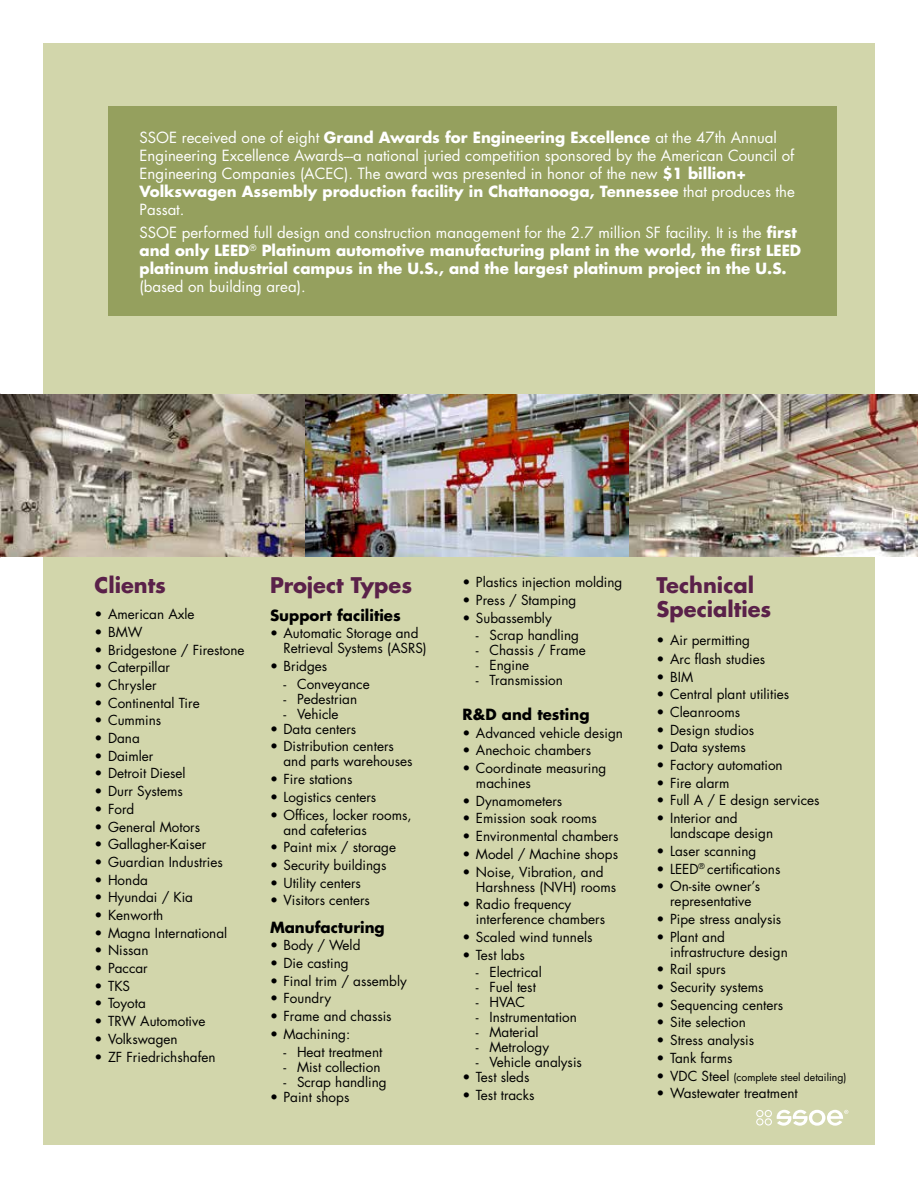
<style>
.page{position:relative;width:918px;height:1188px;background:#fff}
.page>*{position:absolute;margin:0;border:0;box-sizing:border-box;transform-origin:0 0}
.t1{font:700 21px/24px "Futura Std";color:#5a2149}
.t2{font:15px/18px "Futura Std";color:#fff}
.t3{font:700 15px/18px "Futura Std";color:#fff}
.t4{font:700 15px "Futura Std";color:#000}
.t5{font:13.5px/15px "Futura Std";color:#000}
.t6{font:10.5px "Futura Std";color:#000}
.s1{font-weight:700}
.s2{font-weight:400}
.s3{font-size:13.5px}
</style>
<div class="page">
<div style="left:43px;top:43px;width:832px;height:1102px;background:#d2d6ab"></div>
<img style="left:305px;top:394px;width:613px;height:162px">
<svg style="left:0;top:394px;width:305px;height:162px;background:#9a9285"></svg>
<svg style="left:756px;top:1110px;width:92px;height:16px"></svg>
<div style="left:108px;top:106px;width:729px;height:210px;background:#95a05e"></div>
<p class="t2" style="left:140px;top:129px;width:657px">SSOE received one of eight <span class="s1">Grand Awards for Engineering Excellence</span> at the 47th Annual Engineering Excellence Awards---a national juried competition sponsored by the American Council of Engineering Companies (ACEC). The award was presented in honor of the new <span class="s1">$1 billion+ Volkswagen Assembly production facility in Chattanooga, Tennessee</span> that produces the Passat.</p>
<p class="t3" style="left:140px;top:223px;width:663px"><span class="s2">SSOE performed full design and construction management for the 2.7 million SF facility. It is the</span> first and only LEED<sup>®</sup> Platinum automotive manufacturing plant in the world, the first LEED platinum industrial campus in the U.S., and the largest platinum project in the U.S.</p>
<p class="t2" style="left:140px;top:278px;width:168px">(based on building area).</p>
<h1 class="t1" style="left:94px;top:573px;width:73px">Clients</h1>
<p class="t5" style="left:94px;top:607px;width:102px">• American Axle</p>
<p class="t5" style="left:94px;top:625px;width:49px">• BMW</p>
<p class="t5" style="left:94px;top:642px;width:152px">• Bridgestone / Firestone</p>
<p class="t5" style="left:94px;top:660px;width:77px">• Caterpillar</p>
<p class="t5" style="left:94px;top:678px;width:64px">• Chrysler</p>
<p class="t5" style="left:94px;top:695px;width:107px">• Continental Tire</p>
<p class="t5" style="left:94px;top:713px;width:68px">• Cummins</p>
<p class="t5" style="left:94px;top:731px;width:47px">• Dana</p>
<p class="t5" style="left:94px;top:748px;width:60px">• Daimler</p>
<p class="t5" style="left:94px;top:766px;width:93px">• Detroit Diesel</p>
<p class="t5" style="left:94px;top:784px;width:90px">• Durr Systems</p>
<p class="t5" style="left:94px;top:801px;width:41px">• Ford</p>
<p class="t5" style="left:94px;top:819px;width:107px">• General Motors</p>
<p class="t5" style="left:94px;top:837px;width:113px">• Gallagher-Kaiser</p>
<p class="t5" style="left:94px;top:855px;width:130px">• Guardian Industries</p>
<p class="t5" style="left:94px;top:872px;width:55px">• Honda</p>
<p class="t5" style="left:94px;top:890px;width:100px">• Hyundai / Kia</p>
<p class="t5" style="left:94px;top:908px;width:70px">• Kenworth</p>
<p class="t5" style="left:94px;top:925px;width:134px">• Magna International</p>
<p class="t5" style="left:94px;top:943px;width:55px">• Nissan</p>
<p class="t5" style="left:94px;top:961px;width:55px">• Paccar</p>
<p class="t5" style="left:94px;top:978px;width:37px">• TKS</p>
<p class="t5" style="left:94px;top:996px;width:53px">• Toyota</p>
<p class="t5" style="left:94px;top:1014px;width:112px">• TRW Automotive</p>
<p class="t5" style="left:94px;top:1032px;width:85px">• Volkswagen</p>
<p class="t5" style="left:94px;top:1049px;width:123px">• ZF Friedrichshafen</p>
<h1 class="t1" style="left:270px;top:573px;width:144px">Project Types</h1>
<p class="t4" style="left:270px;top:605px;width:132px">Support facilities</p>
<p class="t5" style="left:284px;top:626px;width:145px;text-indent:-14px">• Automatic Storage and<br>Retrieval Systems (ASRS)</p>
<p class="t5" style="left:270px;top:659px;width:59px">• Bridges</p>
<p class="t5" style="left:284px;top:676px;width:88px">- Conveyance</p>
<p class="t5" style="left:284px;top:691px;width:75px">- Pedestrian</p>
<p class="t5" style="left:284px;top:706px;width:57px">- Vehicle</p>
<p class="t5" style="left:270px;top:721px;width:88px">• Data centers</p>
<p class="t5" style="left:284px;top:739px;width:131px;text-indent:-14px">• Distribution centers and parts warehouses</p>
<p class="t5" style="left:270px;top:772px;width:84px">• Fire stations</p>
<p class="t5" style="left:270px;top:789px;width:108px">• Logistics centers</p>
<p class="t5" style="left:284px;top:807px;width:130px;text-indent:-14px">• Offices, locker rooms, and cafeterias</p>
<p class="t5" style="left:270px;top:840px;width:128px">• Paint mix / storage</p>
<p class="t5" style="left:270px;top:858px;width:118px">• Security buildings</p>
<p class="t5" style="left:270px;top:875px;width:92px">• Utility centers</p>
<p class="t5" style="left:270px;top:893px;width:101px">• Visitors centers</p>
<p class="t4" style="left:270px;top:917px;width:116px">Manufacturing</p>
<p class="t5" style="left:270px;top:938px;width:92px">• Body / Weld</p>
<p class="t5" style="left:270px;top:956px;width:80px">• Die casting</p>
<p class="t5" style="left:270px;top:973px;width:138px">• Final trim / assembly</p>
<p class="t5" style="left:270px;top:991px;width:63px">• Foundry</p>
<p class="t5" style="left:270px;top:1009px;width:123px">• Frame and chassis</p>
<p class="t5" style="left:270px;top:1027px;width:82px">• Machining:</p>
<p class="t5" style="left:284px;top:1044px;width:100px">- Heat treatment</p>
<p class="t5" style="left:284px;top:1059px;width:98px">- Mist collection</p>
<p class="t5" style="left:284px;top:1074px;width:105px">- Scrap handling</p>
<p class="t5" style="left:270px;top:1089px;width:81px">• Paint shops</p>
<p class="t5" style="left:462px;top:575px;width:161px">• Plastics injection molding</p>
<p class="t5" style="left:462px;top:593px;width:115px">• Press / Stamping</p>
<p class="t5" style="left:462px;top:610px;width:91px">• Subassembly</p>
<p class="t5" style="left:476px;top:628px;width:105px">- Scrap handling</p>
<p class="t5" style="left:476px;top:643px;width:111px">- Chassis / Frame</p>
<p class="t5" style="left:476px;top:658px;width:55px">- Engine</p>
<p class="t5" style="left:476px;top:673px;width:89px">- Transmission</p>
<p class="t4" style="left:462px;top:704px;width:129px">R&amp;D and testing</p>
<p class="t5" style="left:462px;top:725px;width:162px">• Advanced vehicle design</p>
<p class="t5" style="left:462px;top:743px;width:130px">• Anechoic chambers</p>
<p class="t5" style="left:476px;top:761px;width:132px;text-indent:-14px">• Coordinate measuring machines</p>
<p class="t5" style="left:462px;top:793px;width:101px">• Dynamometers</p>
<p class="t5" style="left:462px;top:811px;width:136px">• Emission soak rooms</p>
<p class="t5" style="left:462px;top:829px;width:158px">• Environmental chambers</p>
<p class="t5" style="left:462px;top:847px;width:157px">• Model / Machine shops</p>
<p class="t5" style="left:476px;top:864px;width:142px;text-indent:-14px">• Noise, Vibration, and<br>Harshness (NVH) rooms</p>
<p class="t5" style="left:476px;top:897px;width:131px;text-indent:-14px">• Radio frequency interference chambers</p>
<p class="t5" style="left:462px;top:930px;width:132px">• Scaled wind tunnels</p>
<p class="t5" style="left:462px;top:947px;width:64px">• Test labs</p>
<p class="t5" style="left:476px;top:965px;width:67px">- Electrical</p>
<p class="t5" style="left:476px;top:980px;width:61px">- Fuel test</p>
<p class="t5" style="left:476px;top:995px;width:51px">- HVAC</p>
<p class="t5" style="left:476px;top:1010px;width:102px">- Instrumentation</p>
<p class="t5" style="left:476px;top:1025px;width:64px">- Material</p>
<p class="t5" style="left:476px;top:1040px;width:75px">- Metrology</p>
<p class="t5" style="left:476px;top:1055px;width:107px">- Vehicle analysis</p>
<p class="t5" style="left:462px;top:1070px;width:68px">• Test sleds</p>
<p class="t5" style="left:462px;top:1088px;width:73px">• Test tracks</p>
<h1 class="t1" style="left:657px;top:573px;width:116px">Technical<br>Specialties</h1>
<p class="t5" style="left:657px;top:632px;width:95px">• Air permitting</p>
<p class="t5" style="left:657px;top:652px;width:110px">• Arc flash studies</p>
<p class="t5" style="left:657px;top:669px;width:38px">• BIM</p>
<p class="t5" style="left:657px;top:687px;width:134px">• Central plant utilities</p>
<p class="t5" style="left:657px;top:705px;width:85px">• Cleanrooms</p>
<p class="t5" style="left:657px;top:722px;width:99px">• Design studios</p>
<p class="t5" style="left:657px;top:740px;width:91px">• Data systems</p>
<p class="t5" style="left:657px;top:758px;width:128px">• Factory automation</p>
<p class="t5" style="left:657px;top:775px;width:74px">• Fire alarm</p>
<p class="t5" style="left:657px;top:793px;width:164px">• Full A / E design services</p>
<p class="t5" style="left:670px;top:811px;width:105px;text-indent:-14px">• Interior and landscape design</p>
<p class="t5" style="left:657px;top:843px;width:101px">• Laser scanning</p>
<p class="t5" style="left:657px;top:861px;width:125px">• LEED<sup>®</sup> certifications</p>
<p class="t5" style="left:657px;top:879px;width:105px;text-align:center">• On-site owner’s representative</p>
<p class="t5" style="left:657px;top:912px;width:126px">• Pipe stress analysis</p>
<p class="t5" style="left:670px;top:929px;width:119px;text-indent:-14px">• Plant and infrastructure design</p>
<p class="t5" style="left:657px;top:962px;width:71px">• Rail spurs</p>
<p class="t5" style="left:657px;top:980px;width:109px">• Security systems</p>
<p class="t5" style="left:657px;top:997px;width:128px">• Sequencing centers</p>
<p class="t5" style="left:657px;top:1015px;width:91px">• Site selection</p>
<p class="t5" style="left:657px;top:1033px;width:99px">• Stress analysis</p>
<p class="t5" style="left:657px;top:1050px;width:77px">• Tank farms</p>
<p class="t6" style="left:657px;top:1070px;width:191px"><span class="s3">• VDC Steel</span> (complete steel detailing)</p>
<p class="t5" style="left:657px;top:1086px;width:143px">• Wastewater treatment</p>
</div>
